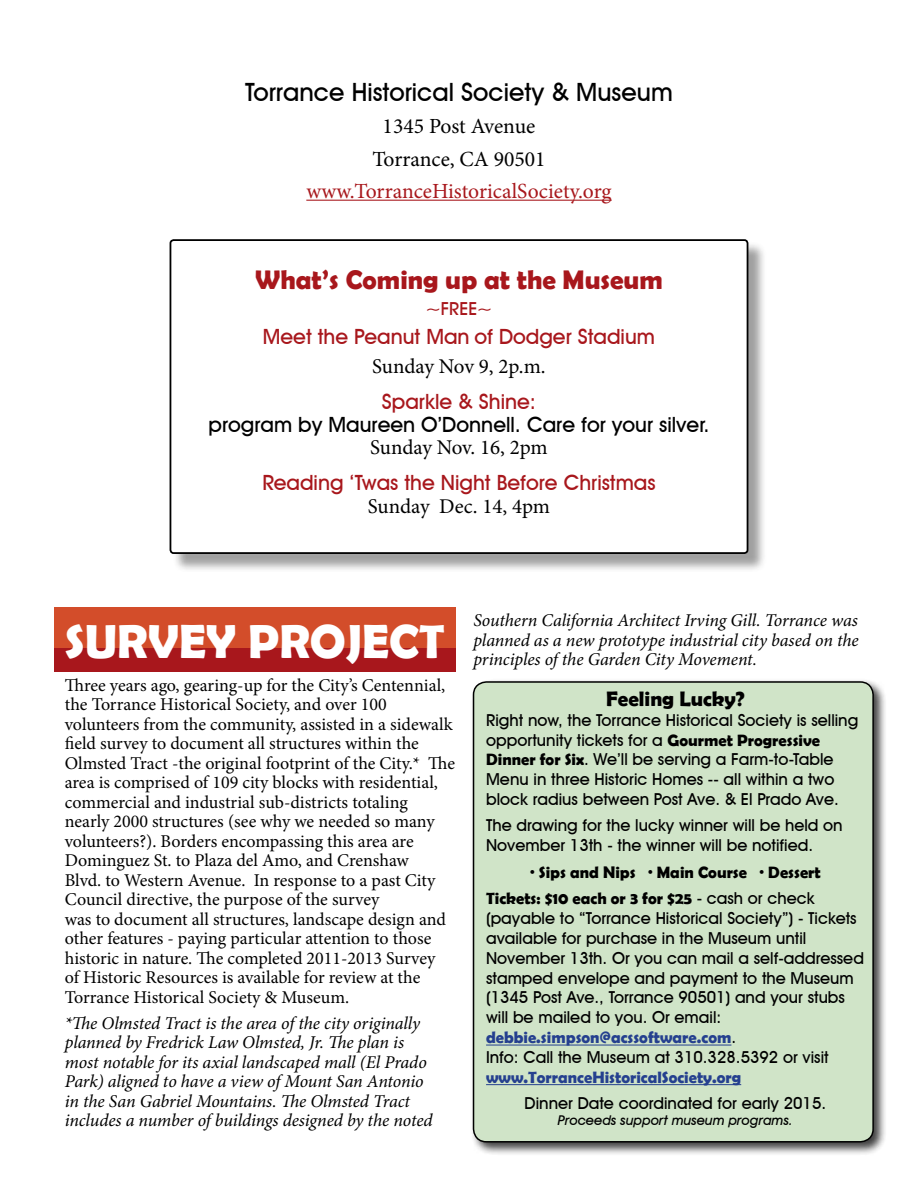
<style>
.page{position:relative;width:918px;height:1188px;background:#fff}
.page>*{position:absolute;margin:0;border:0;box-sizing:border-box;transform-origin:0 0}
.t1{font:700 48px "Berlin Sans FB Demi";color:#fff}
.t2{font:700 27px "Berlin Sans FB Demi";color:#a8171c}
.t3{font:500 25.2px "Avant Garde IT Cby BT";color:#000}
.t4{font:21.6px "Minion Pro";color:#a8171c}
.t5{font:21.6px/32.4px "Minion Pro";color:#000;text-align:center}
.t6{font:500 21px "Avant Garde IT Cby BT";color:#a8171c}
.t7{font:21px "Minion Pro";letter-spacing:-.005em;color:#000}
.t8{font:500 21px "Avant Garde IT Cby BT";color:#000}
.t9{font:700 21px "Berlin Sans FB Demi";color:#000}
.t10{font:18px/19.5px "Minion Pro";color:#000}
.t11{font:italic 18px/19.5px "Minion Pro";letter-spacing:-.01em;color:#000}
.t12{font:500 18px "Avant Garde IT Cby BT";color:#a8171c}
.t13{font:500 16.5px/19.8px "Avant Garde IT Cby BT";color:#000}
.t14{font:700 16.5px/26.5px "Berlin Sans FB Demi";color:#000}
.t15{font:700 16.5px "Berlin Sans FB Demi";color:#25408f}
.t16{font:italic 500 13.5px "Avant Garde IT Cby BT";color:#000}
.s1{font-family:"Berlin Sans FB Demi";font-weight:700}
.s2{font-family:"Avant Garde IT Cby BT";font-weight:500}
.s3{font-family:"Avant Garde IT Cby BT";font-weight:500;color:#000}
</style>
<div class="page">
<div style="left:172px;top:241px;width:595px;height:331px;background:#000;opacity:.38"></div>
<div style="left:170px;top:240px;width:578px;height:313px;background:#fff;border-radius:3px"></div>
<div style="left:170px;top:239px;width:578px;height:315px;border:2px solid #000;border-radius:3px"></div>
<hr style="left:306px;top:200px;width:306px;height:1px;background:#a8171c">
<div style="left:54px;top:608px;width:401px;height:64px;background:#d34d2a"></div>
<div style="left:54px;top:649px;width:401px;height:23px;background:#a8171c"></div>
<div style="left:470px;top:678px;width:417px;height:478px;background:#000;opacity:.75"></div>
<div style="left:474px;top:682px;width:399px;height:460px;background:#d0e4c8;border-radius:13px"></div>
<div style="left:473px;top:681px;width:401px;height:462px;border:2px solid #000;border-radius:13px"></div>
<hr style="left:486px;top:1045px;width:245px;height:1px;background:#25408f">
<hr style="left:486px;top:1084px;width:255px;height:1px;background:#25408f">
<h3 class="t3" style="left:245px;top:77px;width:429px">Torrance Historical Society &amp; Museum</h3>
<p class="t5" style="left:372px;top:110px;width:175px">1345 Post Avenue<br>Torrance, CA 90501</p>
<p class="t4" style="left:306px;top:177px;width:307px">www.TorranceHistoricalSociety.org</p>
<h2 class="t2" style="left:255px;top:264px;width:409px">What’s Coming up at the Museum</h2>
<p class="t12" style="left:426px;top:298px;width:68px">~FREE~</p>
<p class="t6" style="left:263px;top:324px;width:394px">Meet the Peanut Man of Dodger Stadium</p>
<p class="t7" style="left:372px;top:353px;width:175px">Sunday Nov 9, 2p.m.</p>
<p class="t6" style="left:382px;top:389px;width:156px">Sparkle &amp; Shine:</p>
<p class="t8" style="left:209px;top:412px;width:502px">program by Maureen O’Donnell. Care for your silver.</p>
<p class="t7" style="left:370px;top:434px;width:179px">Sunday Nov. 16, 2pm</p>
<p class="t6" style="left:262px;top:470px;width:395px">Reading ‘Twas the Night Before Christmas</p>
<p class="t7" style="left:368px;top:492px;width:184px">Sunday Dec. 14, 4pm</p>
<h1 class="t1" style="left:65px;top:613px;width:381px">SURVEY PROJECT</h1>
<p class="t10" style="left:65px;top:675px;width:392px">Three years ago, gearing-up for the City’s Centennial, the Torrance Historical Society, and over 100 volunteers from the community, assisted in a sidewalk field survey to document all structures within the Olmsted Tract -the original footprint of the City.* The area is comprised of 109 city blocks with residential, commercial and industrial sub-districts totaling nearly 2000 structures (see why we needed so many volunteers?). Borders encompassing this area are Dominguez St. to Plaza del Amo, and Crenshaw<br>Blvd. to Western Avenue.   In response to a past City Council directive, the purpose of the survey<br>was to document all structures, landscape design and other features - paying particular attention to those historic in nature. The completed 2011-2013 Survey<br>of Historic Resources is available for review at the Torrance Historical Society &amp; Museum.</p>
<p class="t11" style="left:65px;top:1013px;width:369px">*The Olmsted Tract is the area of the city originally planned by Fredrick Law Olmsted, Jr. The plan is most notable for its axial landscaped mall (El Prado Park) aligned to have a view of Mount San Antonio in the San Gabriel Mountains. The Olmsted Tract includes a number of buildings designed by the noted</p>
<p class="t11" style="left:473px;top:611px;width:387px;text-align:justify">Southern California Architect Irving Gill. Torrance was planned as a new prototype industrial city based on the principles of the Garden City Movement.</p>
<p class="t9" style="left:606px;top:686px;width:140px">Feeling Lucky?</p>
<p class="t13" style="left:486px;top:710px;width:374px">Right now, the Torrance Historical Society is selling opportunity tickets for a <span class="s1">Gourmet Progressive Dinner for Six</span>. We’ll be serving a Farm-to-Table Menu in three Historic Homes -- all within a two block radius between Post Ave. &amp; El Prado Ave.</p>
<p class="t13" style="left:486px;top:816px;width:358px">The drawing for the lucky winner will be held on<br>November 13th - the winner will be notified.</p>
<p class="t14" style="left:486px;top:859px;width:336px;text-indent:44px">· Sips and Nips · Main Course · Dessert<br>Tickets: $10 each or 3 for $25 <span class="s2">- cash or check</span></p>
<p class="t13" style="left:486px;top:908px;width:379px">(payable to “Torrance Historical Society”) - Tickets available for purchase in the Museum until November 13th. Or you can mail a self-addressed stamped envelope and payment to the Museum (1345 Post Ave., Torrance 90501) and your stubs will be mailed to you. Or email:</p>
<p class="t15" style="left:486px;top:1028px;width:252px">debbie.simpson@acssoftware.com<span class="s3">.</span></p>
<p class="t13" style="left:486px;top:1047px;width:344px">Info: Call the Museum at 310.328.5392 or visit</p>
<p class="t15" style="left:486px;top:1067px;width:257px">www.TorranceHistoricalSociety.org</p>
<p class="t13" style="left:525px;top:1093px;width:303px">Dinner Date coordinated for early 2015.</p>
<p class="t16" style="left:558px;top:1112px;width:236px">Proceeds support museum programs.</p>
</div>
